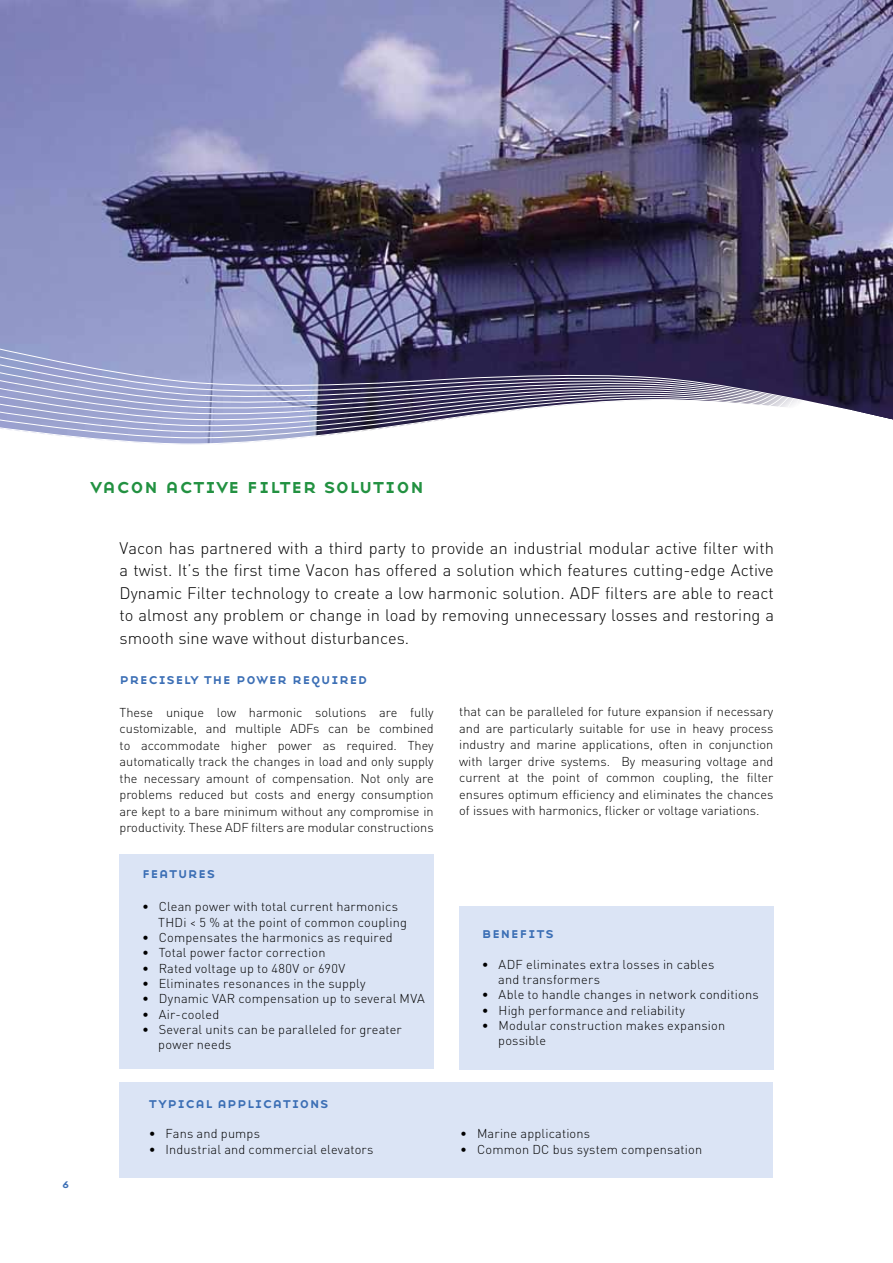
<style>
.page{position:relative;width:893px;height:1263px;background:#fff}
.page>*{position:absolute;margin:0;border:0;box-sizing:border-box;transform-origin:0 0}
.t1{font:21px "Base Nine SC";color:#229141}
.t2{font:300 16.5px/22.5px "DIN Pro";color:#000;text-align:justify}
.t3{font:15px "Base Nine SC";letter-spacing:.01em;color:#3c6fb5}
.t4{font:300 12.75px/16.5px "DIN Pro";letter-spacing:.015em;color:#000}
.t5{font:12.75px "Base Nine SC";color:#3c6fb5}
</style>
<div class="page">
<img style="left:0;top:0;width:893px;height:210px">
<img style="left:0;top:210px;width:893px;height:235px">
<div style="left:120px;top:1082px;width:653px;height:96px;background:#dbe4f5"></div>
<div style="left:119px;top:854px;width:314px;height:215px;background:#dbe4f5"></div>
<div style="left:459px;top:906px;width:314px;height:163px;background:#dbe4f5"></div>
<p class="t5" style="left:62px;top:1174px;width:10px">6</p>
<h1 class="t1" style="left:90px;top:471px;width:335px">vacon active filter solution</h1>
<p class="t2" style="left:120px;top:535px;width:656px">Vacon has partnered with a third party to provide an industrial modular active filter with a twist. It’s the first time Vacon has offered a solution which features cutting-edge Active Dynamic Filter technology to create a low harmonic solution. ADF filters are able to react to almost any problem or change in load by removing unnecessary losses and restoring a smooth sine wave without disturbances.</p>
<p class="t3" style="left:120px;top:668px;width:250px">precisely the power required</p>
<p class="t4" style="left:120px;top:703px;width:316px;text-align:justify">These unique low harmonic solutions are fully customizable, and multiple ADFs can be combined to accommodate higher power as required. They automatically track the changes in load and only supply the necessary amount of compensation. Not only are problems reduced but costs and energy consumption are kept to a bare minimum without any compromise in productivity. These ADF filters are modular constructions</p>
<p class="t4" style="left:459px;top:702px;width:316px;text-align:justify">that can be paralleled for future expansion if necessary and are particularly suitable for use in heavy process industry and marine applications, often in conjunction with larger drive systems. By measuring voltage and current at the point of common coupling, the filter ensures optimum efficiency and eliminates the chances of issues with harmonics, flicker or voltage variations.</p>
<p class="t3" style="left:142px;top:862px;width:75px">features</p>
<p class="t4" style="left:158px;top:898px;width:250px;line-height:15.3px;text-indent:-16px">• Clean power with total current harmonics<br>THDi &lt; 5 % at the point of common coupling</p>
<p class="t4" style="left:142px;top:928px;width:252px">• Compensates the harmonics as required</p>
<p class="t4" style="left:142px;top:943px;width:185px">• Total power factor correction</p>
<p class="t4" style="left:142px;top:959px;width:205px">• Rated voltage up to 480V or 690V</p>
<p class="t4" style="left:142px;top:974px;width:225px">• Eliminates resonances in the supply</p>
<p class="t4" style="left:142px;top:989px;width:284px">• Dynamic VAR compensation up to several MVA</p>
<p class="t4" style="left:142px;top:1004px;width:79px">• Air-cooled</p>
<p class="t4" style="left:158px;top:1020px;width:245px;line-height:15.3px;text-indent:-16px">• Several units can be paralleled for greater power needs</p>
<p class="t3" style="left:149px;top:1092px;width:181px">typical applications</p>
<p class="t4" style="left:149px;top:1124px;width:113px">• Fans and pumps</p>
<p class="t4" style="left:149px;top:1139px;width:226px">• Industrial and commercial elevators</p>
<p class="t3" style="left:482px;top:922px;width:74px">benefits</p>
<p class="t4" style="left:498px;top:955px;width:218px;line-height:15.3px;text-indent:-16px">• ADF eliminates extra losses in cables and transformers</p>
<p class="t4" style="left:482px;top:985px;width:278px">• Able to handle changes in network conditions</p>
<p class="t4" style="left:482px;top:1001px;width:205px">• High performance and reliability</p>
<p class="t4" style="left:498px;top:1017px;width:229px;line-height:15.3px;text-indent:-16px">• Modular construction makes expansion possible</p>
<p class="t4" style="left:460px;top:1124px;width:131px">• Marine applications</p>
<p class="t4" style="left:460px;top:1139px;width:243px">• Common DC bus system compensation</p>
</div>
